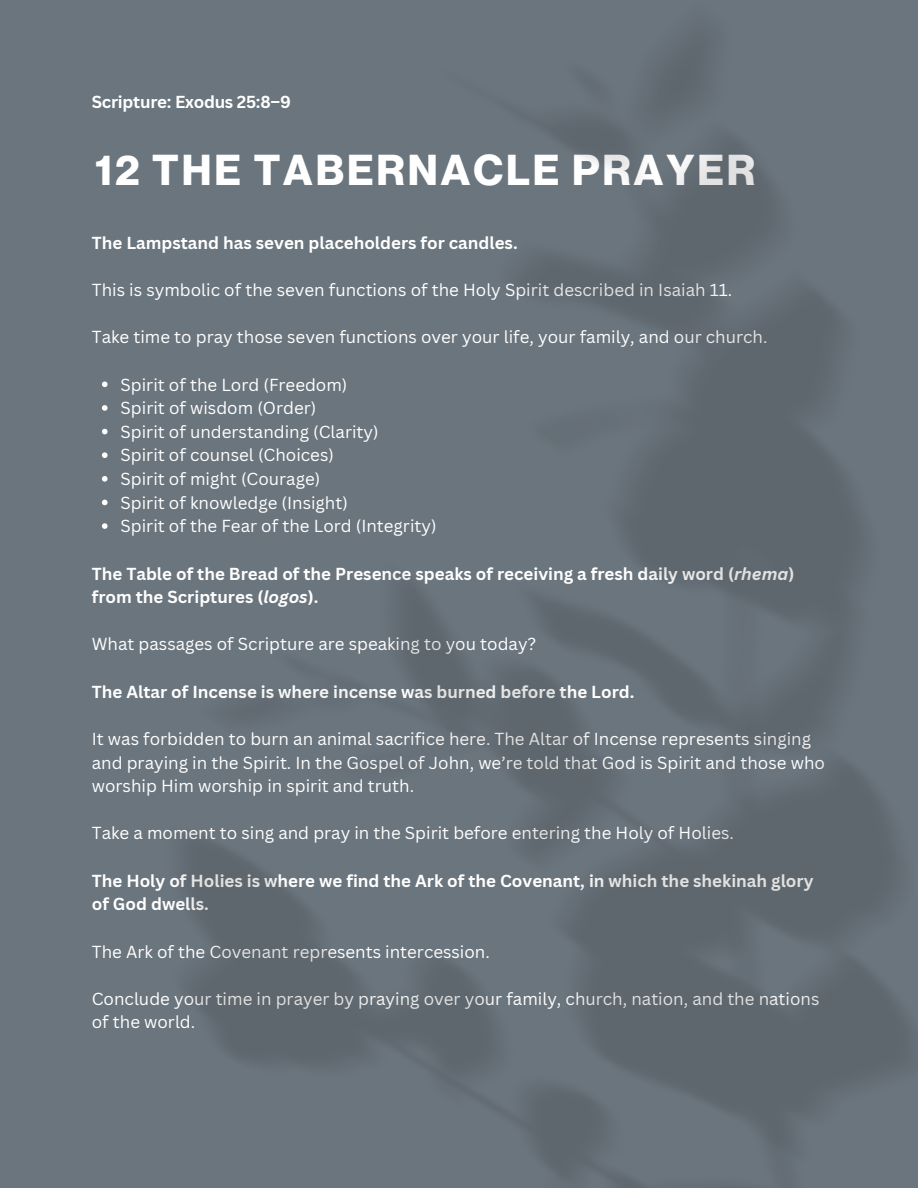
<style>
.page{position:relative;width:918px;height:1188px;background:#fff}
.page>*{position:absolute;margin:0;border:0;box-sizing:border-box;transform-origin:0 0}
.t1{font:700 42.3px "Neue Haas Display";letter-spacing:.07em;color:#fff}
.t2{font:16.95px/23.7px "Canva Sans";color:#fff}
.t3{font:700 16.95px/23.7px "Canva Sans";color:#fff}
.s1{font-style:italic}
</style>
<div class="page">
<div style="left:0;top:0;width:918px;height:1188px;background:linear-gradient(to right,#6c767e,#646e75)"></div>
<svg style="left:102px;top:382px;width:6px;height:5px"></svg>
<svg style="left:102px;top:405px;width:6px;height:6px"></svg>
<svg style="left:102px;top:429px;width:6px;height:5px"></svg>
<svg style="left:102px;top:452px;width:6px;height:6px"></svg>
<svg style="left:102px;top:476px;width:6px;height:6px"></svg>
<svg style="left:102px;top:500px;width:6px;height:5px"></svg>
<svg style="left:102px;top:523px;width:6px;height:6px"></svg>
<p class="t3" style="left:92px;top:90px;width:201px">Scripture: Exodus 25:8–9</p>
<p class="t1" style="left:95px;top:151px;width:662px">12 THE TABERNACLE PRAYER</p>
<p class="t3" style="left:92px;top:230px;width:427px">The Lampstand has seven placeholders for candles.</p>
<p class="t2" style="left:92px;top:278px;width:642px">This is symbolic of the seven functions of the Holy Spirit described in Isaiah 11.</p>
<p class="t2" style="left:92px;top:325px;width:677px">Take time to pray those seven functions over your life, your family, and our church.</p>
<p class="t2" style="left:121px;top:372px;width:228px">Spirit of the Lord (Freedom)</p>
<p class="t2" style="left:121px;top:396px;width:197px">Spirit of wisdom (Order)</p>
<p class="t2" style="left:121px;top:419px;width:260px">Spirit of understanding (Clarity)</p>
<p class="t2" style="left:121px;top:443px;width:215px">Spirit of counsel (Choices)</p>
<p class="t2" style="left:121px;top:467px;width:201px">Spirit of might (Courage)</p>
<p class="t2" style="left:121px;top:490px;width:229px">Spirit of knowledge (Insight)</p>
<p class="t2" style="left:121px;top:514px;width:318px">Spirit of the Fear of the Lord (Integrity)</p>
<p class="t3" style="left:92px;top:561px;width:704px">The Table of the Bread of the Presence speaks of receiving a fresh daily word (<span class="s1">rhema</span>) from the Scriptures (<span class="s1">logos</span>).</p>
<p class="t2" style="left:92px;top:632px;width:446px">What passages of Scripture are speaking to you today?</p>
<p class="t3" style="left:92px;top:679px;width:544px">The Altar of Incense is where incense was burned before the Lord.</p>
<p class="t2" style="left:92px;top:726px;width:735px">It was forbidden to burn an animal sacrifice here. The Altar of Incense represents singing and praying in the Spirit. In the Gospel of John, we’re told that God is Spirit and those who worship Him worship in spirit and truth.</p>
<p class="t2" style="left:92px;top:821px;width:644px">Take a moment to sing and pray in the Spirit before entering the Holy of Holies.</p>
<p class="t3" style="left:92px;top:868px;width:723px">The Holy of Holies is where we find the Ark of the Covenant, in which the shekinah glory of God dwells.</p>
<p class="t2" style="left:92px;top:939px;width:400px">The Ark of the Covenant represents intercession.</p>
<p class="t2" style="left:92px;top:986px;width:729px">Conclude your time in prayer by praying over your family, church, nation, and the nations of the world.</p>
</div>
